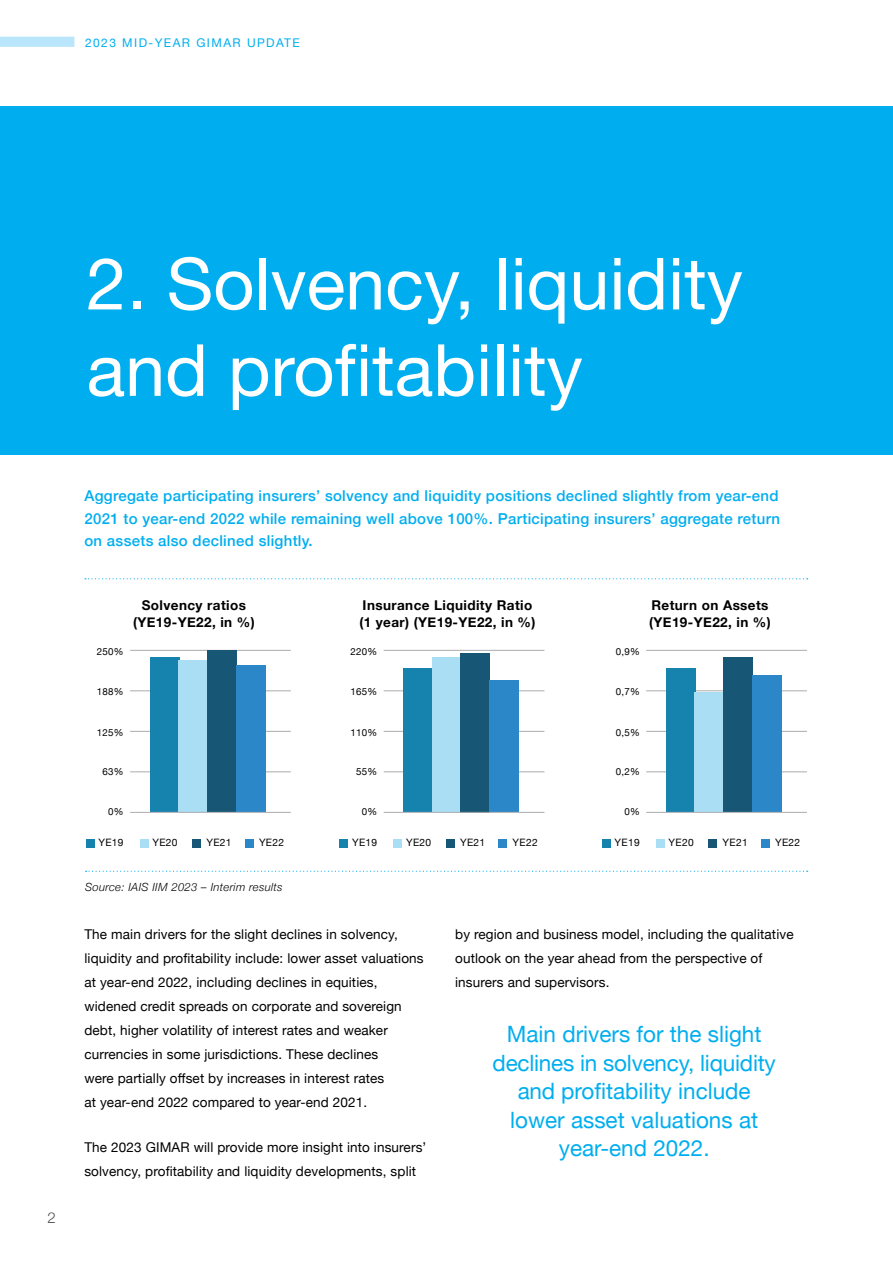
<style>
.page{position:relative;width:893px;height:1263px;background:#fff}
.page>*{position:absolute;margin:0;border:0;box-sizing:border-box;transform-origin:0 0}
.t1{font:72px/86.4px "Helvetica Neue";color:#fff}
.t2{font:22.5px/28.5px "Helvetica Neue";color:#00aeef;text-align:center}
.t3{font:500 15px/22.5px "Helvetica Neue";letter-spacing:.02em;color:#00aeef;text-align:justify}
.t4{font:300 15px "Helvetica Neue";color:#4f4e51}
.t5{font:13.5px/24px "Helvetica Neue";letter-spacing:.01em;color:#000}
.t6{font:700 13.5px/16.5px "Helvetica Neue";letter-spacing:.03em;color:#000}
.t7{font:12px "Helvetica Neue";letter-spacing:.12em;color:#00aeef}
.t8{font:italic 300 11.25px "Helvetica Neue";letter-spacing:.03em;color:#000}
.t9{font:10.2px "Helvetica Neue";letter-spacing:.03em;color:#000}
.t10{font:9.75px "Helvetica Neue";letter-spacing:.03em;color:#000}
</style>
<div class="page">
<div style="left:0;top:37px;width:74px;height:10px;background:#b9e6fa"></div>
<div style="left:0;top:106px;width:893px;height:349px;background:#00aeef"></div>
<svg style="left:85px;top:578px;width:723px;height:1px"></svg>
<svg style="left:86px;top:871px;width:722px;height:1px"></svg>
<hr style="left:130px;top:772px;width:161px;height:1px;background:#a9abae">
<hr style="left:130px;top:731px;width:161px;height:1px;background:#a9abae">
<hr style="left:130px;top:691px;width:161px;height:1px;background:#a9abae">
<hr style="left:130px;top:650px;width:161px;height:1px;background:#a9abae">
<div style="left:150px;top:657px;width:29px;height:155px;background:#1683ae"></div>
<div style="left:179px;top:660px;width:29px;height:152px;background:#aadef4"></div>
<div style="left:207px;top:650px;width:29px;height:162px;background:#175674"></div>
<div style="left:236px;top:665px;width:29px;height:147px;background:#2b87c8"></div>
<div style="left:86px;top:839px;width:8px;height:9px;background:#1683ae"></div>
<div style="left:140px;top:839px;width:8px;height:9px;background:#aadef4"></div>
<div style="left:192px;top:839px;width:9px;height:9px;background:#175674"></div>
<div style="left:245px;top:839px;width:8px;height:9px;background:#2b87c8"></div>
<hr style="left:130px;top:812px;width:161px;height:1px;background:#a9abae">
<hr style="left:384px;top:772px;width:160px;height:1px;background:#a9abae">
<hr style="left:384px;top:731px;width:160px;height:1px;background:#a9abae">
<hr style="left:384px;top:691px;width:160px;height:1px;background:#a9abae">
<hr style="left:384px;top:650px;width:160px;height:1px;background:#a9abae">
<div style="left:404px;top:669px;width:29px;height:143px;background:#1683ae"></div>
<div style="left:432px;top:657px;width:30px;height:155px;background:#aadef4"></div>
<div style="left:461px;top:653px;width:29px;height:159px;background:#175674"></div>
<div style="left:490px;top:681px;width:29px;height:131px;background:#2b87c8"></div>
<div style="left:339px;top:839px;width:9px;height:9px;background:#1683ae"></div>
<div style="left:393px;top:839px;width:9px;height:9px;background:#aadef4"></div>
<div style="left:446px;top:839px;width:8px;height:9px;background:#175674"></div>
<div style="left:498px;top:839px;width:9px;height:9px;background:#2b87c8"></div>
<hr style="left:384px;top:812px;width:160px;height:1px;background:#a9abae">
<hr style="left:646px;top:772px;width:161px;height:1px;background:#a9abae">
<hr style="left:646px;top:731px;width:161px;height:1px;background:#a9abae">
<hr style="left:646px;top:691px;width:161px;height:1px;background:#a9abae">
<hr style="left:646px;top:650px;width:161px;height:1px;background:#a9abae">
<div style="left:666px;top:669px;width:30px;height:143px;background:#1683ae"></div>
<div style="left:695px;top:692px;width:29px;height:120px;background:#aadef4"></div>
<div style="left:723px;top:657px;width:30px;height:155px;background:#175674"></div>
<div style="left:752px;top:675px;width:30px;height:137px;background:#2b87c8"></div>
<div style="left:602px;top:839px;width:8px;height:9px;background:#1683ae"></div>
<div style="left:656px;top:839px;width:8px;height:9px;background:#aadef4"></div>
<div style="left:708px;top:839px;width:9px;height:9px;background:#175674"></div>
<div style="left:761px;top:839px;width:8px;height:9px;background:#2b87c8"></div>
<hr style="left:646px;top:812px;width:161px;height:1px;background:#a9abae">
<p class="t7" style="left:85px;top:34px;width:216px">2023 MID-YEAR GIMAR UPDATE</p>
<h1 class="t1" style="left:87px;top:245px;width:658px">2. Solvency, liquidity and profitability</h1>
<p class="t4" style="left:47px;top:1206px;width:10px">2</p>
<p class="t3" style="left:84px;top:484px;width:697px">Aggregate participating insurers’ solvency and liquidity positions declined slightly from year-end 2021 to year-end 2022 while remaining well above 100%. Participating insurers’ aggregate return on assets also declined slightly.</p>
<p class="t6" style="left:133px;top:597px;width:123px;text-align:center">Solvency ratios (YE19-YE22, in %)</p>
<p class="t6" style="left:359px;top:597px;width:177px">Insurance Liquidity Ratio (1 year) (YE19-YE22, in %)</p>
<p class="t6" style="left:649px;top:597px;width:123px">Return on Assets (YE19-YE22, in %)</p>
<p class="t10" style="left:97px;top:644px;width:28px">250%</p>
<p class="t10" style="left:350px;top:644px;width:28px">220%</p>
<p class="t10" style="left:616px;top:644px;width:26px">0,9%</p>
<p class="t10" style="left:97px;top:685px;width:28px">188%</p>
<p class="t10" style="left:350px;top:685px;width:28px">165%</p>
<p class="t10" style="left:616px;top:685px;width:26px">0,7%</p>
<p class="t10" style="left:97px;top:726px;width:28px">125%</p>
<p class="t10" style="left:350px;top:726px;width:28px">110%</p>
<p class="t10" style="left:616px;top:726px;width:26px">0,5%</p>
<p class="t10" style="left:103px;top:765px;width:23px">63%</p>
<p class="t10" style="left:356px;top:765px;width:23px">55%</p>
<p class="t10" style="left:616px;top:765px;width:26px">0,2%</p>
<p class="t10" style="left:108px;top:804px;width:17px">0%</p>
<p class="t10" style="left:362px;top:804px;width:17px">0%</p>
<p class="t10" style="left:624px;top:804px;width:17px">0%</p>
<p class="t9" style="left:99px;top:835px;width:27px">YE19</p>
<p class="t9" style="left:153px;top:835px;width:27px">YE20</p>
<p class="t9" style="left:207px;top:835px;width:27px">YE21</p>
<p class="t9" style="left:259px;top:835px;width:27px">YE22</p>
<p class="t9" style="left:352px;top:835px;width:27px">YE19</p>
<p class="t9" style="left:406px;top:835px;width:27px">YE20</p>
<p class="t9" style="left:460px;top:835px;width:27px">YE21</p>
<p class="t9" style="left:513px;top:835px;width:27px">YE22</p>
<p class="t9" style="left:615px;top:835px;width:27px">YE19</p>
<p class="t9" style="left:669px;top:835px;width:27px">YE20</p>
<p class="t9" style="left:723px;top:835px;width:27px">YE21</p>
<p class="t9" style="left:775px;top:835px;width:27px">YE22</p>
<p class="t8" style="left:85px;top:878px;width:199px">Source: IAIS IIM 2023 – Interim results</p>
<p class="t5" style="left:84px;top:922px;width:341px">The main drivers for the slight declines in solvency, liquidity and profitability include: lower asset valuations at year-end 2022, including declines in equities, widened credit spreads on corporate and sovereign debt, higher volatility of interest rates and weaker currencies in some jurisdictions. These declines<br>were partially offset by increases in interest rates<br>at year-end 2022 compared to year-end 2021.</p>
<p class="t5" style="left:84px;top:1136px;width:343px">The 2023 GIMAR will provide more insight into insurers’ solvency, profitability and liquidity developments, split</p>
<p class="t5" style="left:455px;top:923px;width:340px">by region and business model, including the qualitative outlook on the year ahead from the perspective of insurers and supervisors.</p>
<h2 class="t2" style="left:493px;top:1021px;width:285px">Main drivers for the slight declines in solvency, liquidity and profitability include lower asset valuations at year-end 2022.</h2>
</div>
